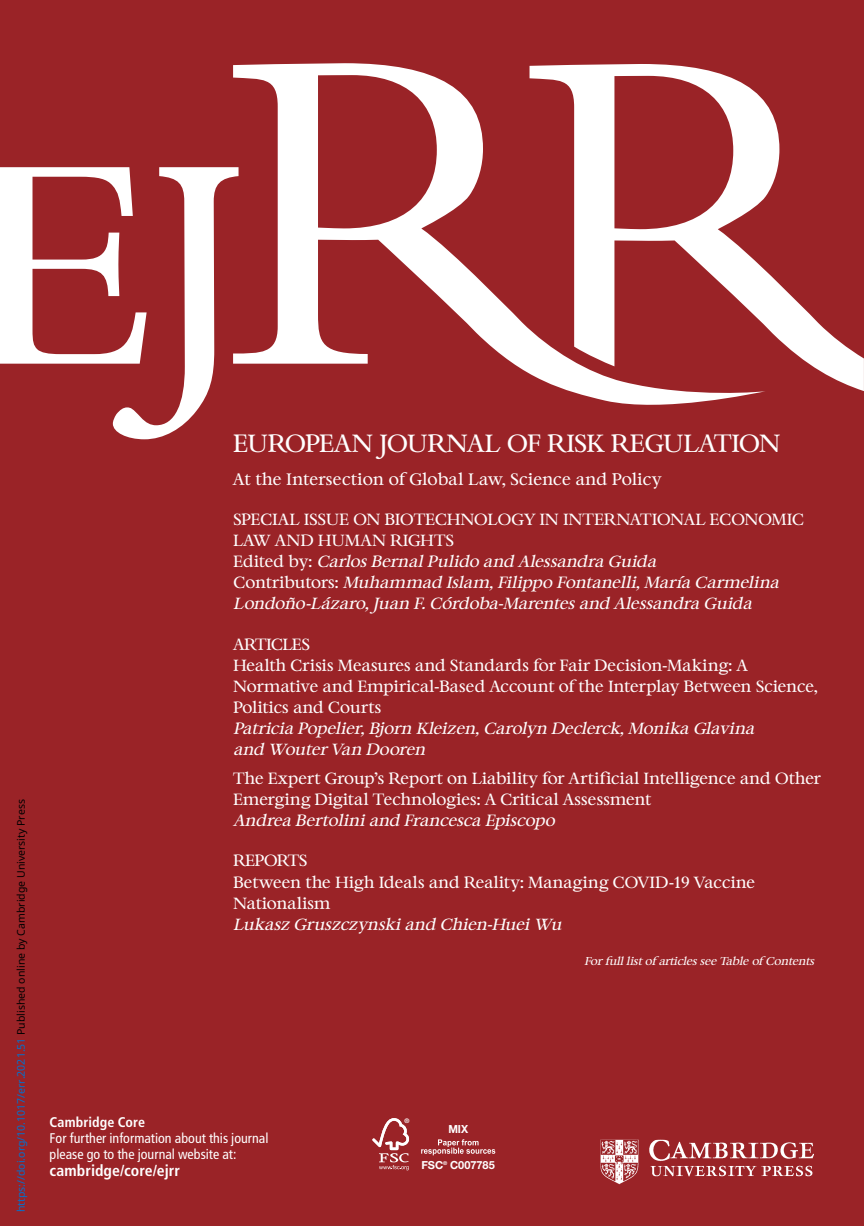
<style>
.page{position:relative;width:864px;height:1226px;background:#fff}
.page>*{position:absolute;margin:0;border:0;box-sizing:border-box;transform-origin:0 0}
.t1{font:24.15px "Bernstein Serial";letter-spacing:-.005em;color:#fff}
.t2{font:16.1px "Bernstein Serial";letter-spacing:.015em;color:#fff}
.t3{font:italic 15.75px/21px "Bernstein Serial";letter-spacing:.035em;color:#fff}
.t4{font:15.75px/21px "Bernstein Serial";letter-spacing:.015em;color:#fff}
.t5{font:700 condensed 15.75px "Frutiger LT Std";letter-spacing:.005em;color:#fff}
.t6{font:condensed 14px/15.8px "Frutiger LT Std";color:#fff}
.t7{font:700 condensed 14px "Frutiger LT Std";letter-spacing:.005em;color:#fff}
.t8{font:700 11.2px "Helvetica Neue";color:#fff}
.t9{font:700 11.2px "Helvetica Neue";color:#fff;scale:.95 1}
.t10{font:italic 11.03px "Bernstein Serial";color:#fff}
.t11{font:10.5px "Noto Sans";color:#000}
.t12{font:700 6.3px "Helvetica Neue";color:#fff}
.s1{color:#0172cf}
.s2{font-style:normal}
.s3{font-size:11.03px}
</style>
<div class="page">
<div style="left:0;top:0;width:863px;height:1225px;background:#9a2327"></div>
<img style="left:600px;top:1139px;width:213px;height:46px">
<svg style="left:0;top:63px;width:863px;height:376px"></svg>
<svg style="left:372px;top:1118px;width:37px;height:52px"></svg>
<svg style="left:421px;top:1139px;width:74px;height:16px"></svg>
<p class="t11" style="left:14px;top:1212px;width:414px;rotate:-90deg"><span class="s1">https://doi.org/10.1017/err.2021.51</span> Published online by Cambridge University Press</p>
<h1 class="t1" style="left:233px;top:429px;width:548px">EUROPEAN JOURNAL OF RISK REGULATION</h1>
<p class="t2" style="left:233px;top:469px;width:429px">At the Intersection of Global Law, Science and Policy</p>
<p class="t3" style="left:233px;top:509px;width:572px"><span class="s2">SPECIAL ISSUE ON BIOTECHNOLOGY IN INTERNATIONAL ECONOMIC LAW AND HUMAN RIGHTS<br>E d i t e d b y :</span> CarlosBernalPulido and Alessandra Guida<br><span class="s2">C o n t r i b u t o r s :</span> Muhammad Islam,Filippo Fontanelli,María Carmelina Londoño-Lázaro,Juan F.Córdoba-Marentesand Alessandra Guida</p>
<p class="t4" style="left:233px;top:634px;width:585px">ARTICLES<br>Health Crisis Measures and Standards for Fair Decision-Making: A Normative and Empirical-Based Account of the Interplay Between Science, Politics and Courts</p>
<p class="t3" style="left:233px;top:718px;width:526px">Patricia Popelier,Bj orn Kleizen,Carolyn Declerck,Monika Glavina and WouterVan Dooren</p>
<p class="t4" style="left:233px;top:767px;width:588px">The Expert Group’s Report on Liability for Artificial Intelligence and Other<br>Emerging Digital Technologies: A Critical Assessment</p>
<p class="t3" style="left:233px;top:809px;width:327px">Andrea Bertoliniand Francesca Episcopo</p>
<p class="t4" style="left:233px;top:850px;width:523px">REPORTS<br>Between the High Ideals and Reality: Managing COVID-19 Vaccine<br>Nationalism</p>
<p class="t3" style="left:233px;top:913px;width:333px">Lukasz Gruszczynskiand Chien-HueiWu</p>
<p class="t7" style="left:50px;top:1113px;width:97px">Cambridge Core</p>
<p class="t6" style="left:50px;top:1129px;width:220px">For further information about this journal please go to the journal website at:</p>
<p class="t5" style="left:50px;top:1161px;width:132px">cambridge/core/ejrr</p>
<p class="t12" style="left:404px;top:1116px;width:6px">®</p>
<p class="t9" style="left:448px;top:1121px;width:22px">MIX</p>
<p class="t8" style="left:421px;top:1158px;width:75px"><span class="s3">FSC</span><sup>®</sup> C007785</p>
<p class="t10" style="left:584px;top:954px;width:234px">Forfulllistof articlessee Table of Contents</p>
</div>
